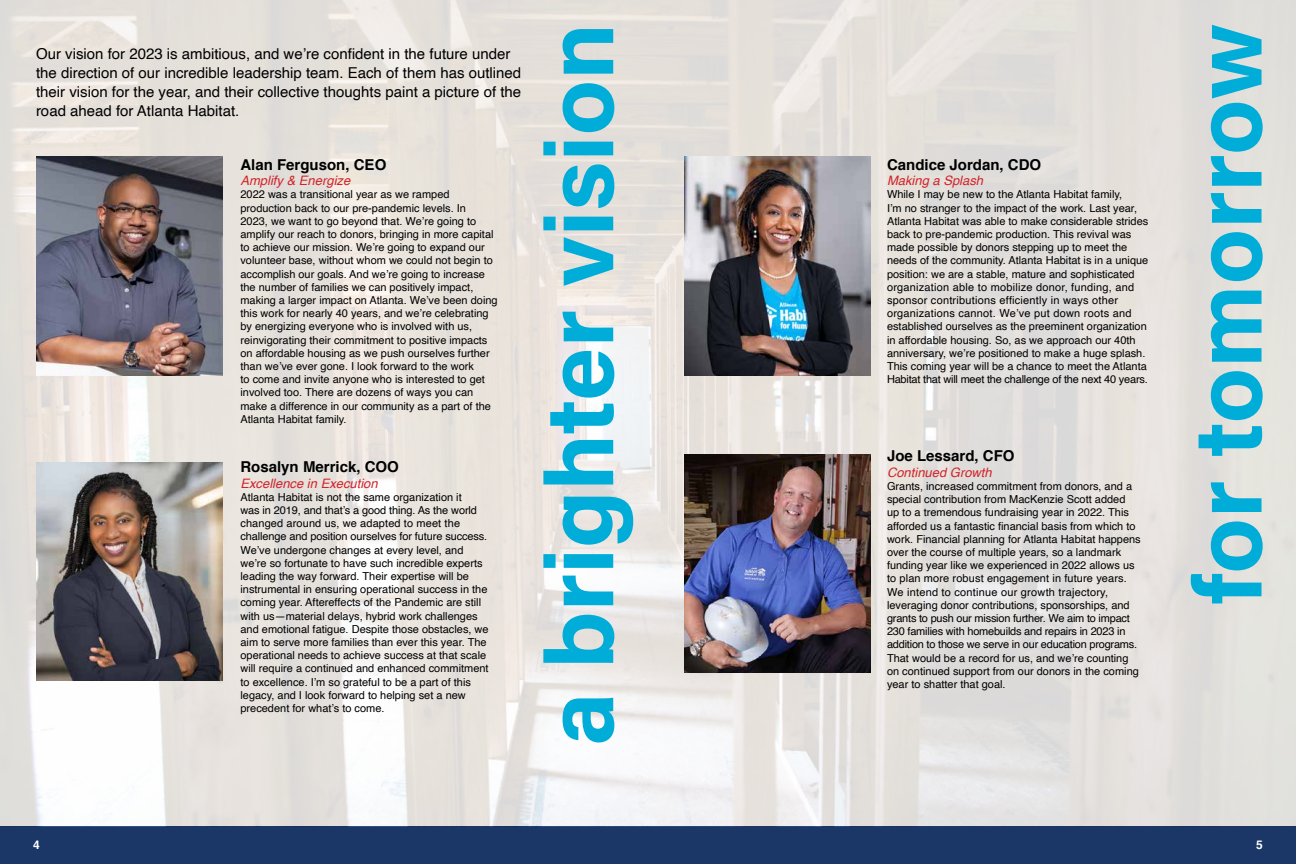
<style>
.page{position:relative;width:1296px;height:864px;background:#fff}
.page>*{position:absolute;margin:0;border:0;box-sizing:border-box;transform-origin:0 0}
.t1{font:95.8px "Acumin Variable Concept";color:#00acd8}
.t2{font:15px/19.2px "Helvetica";color:#000}
.t3{font:700 15px "Helvetica";color:#000}
.t4{font:italic 13px "Helvetica";color:#d2232a}
.t5{font:700 12px "Helvetica";color:#fff}
.t6{font:11px/13.2px "Helvetica";color:#000}
</style>
<div class="page">
<div style="left:0;top:827px;width:665px;height:37px;background:#1a3768"></div>
<div style="left:633px;top:827px;width:663px;height:37px;background:#1a3768"></div>
<img style="left:0;top:0;width:1296px;height:827px">
<img style="left:684px;top:157px;width:186px;height:218px">
<img style="left:684px;top:454px;width:186px;height:219px">
<img style="left:36px;top:157px;width:186px;height:218px">
<img style="left:36px;top:462px;width:186px;height:219px">
<p class="t2" style="left:36px;top:44px;width:487px">Our vision for 2023 is ambitious, and we’re confident in the future under the direction of our incredible leadership team. Each of them has outlined their vision for the year, and their collective thoughts paint a picture of the road ahead for Atlanta Habitat.</p>
<h2 class="t3" style="left:240px;top:152px;width:147px">Alan Ferguson, CEO</h2>
<p class="t4" style="left:240px;top:170px;width:111px">Amplify &amp; Energize</p>
<p class="t6" style="left:240px;top:188px;width:259px">2022 was a transitional year as we ramped production back to our pre-pandemic levels. In<br>2023, we want to go beyond that. We’re going to amplify our reach to donors, bringing in more capital to achieve our mission. We’re going to expand our volunteer base, without whom we could not begin to accomplish our goals. And we’re going to increase the number of families we can positively impact, making a larger impact on Atlanta. We’ve been doing this work for nearly 40 years, and we’re celebrating by energizing everyone who is involved with us, reinvigorating their commitment to positive impacts on affordable housing as we push ourselves further than we’ve ever gone. I look forward to the work<br>to come and invite anyone who is interested to get involved too. There are dozens of ways you can make a difference in our community as a part of the Atlanta Habitat family.</p>
<h2 class="t3" style="left:240px;top:455px;width:160px">Rosalyn Merrick, COO</h2>
<p class="t4" style="left:240px;top:473px;width:139px">Excellence in Execution</p>
<p class="t6" style="left:240px;top:491px;width:250px">Atlanta Habitat is not the same organization it<br>was in 2019, and that’s a good thing. As the world changed around us, we adapted to meet the challenge and position ourselves for future success.<br>We’ve undergone changes at every level, and we’re so fortunate to have such incredible experts leading the way forward. Their expertise will be instrumental in ensuring operational success in the coming year. Aftereffects of the Pandemic are still with us—material delays, hybrid work challenges and emotional fatigue. Despite those obstacles, we aim to serve more families than ever this year. The operational needs to achieve success at that scale will require a continued and enhanced commitment to excellence. I’m so grateful to be a part of this legacy, and I look forward to helping set a new precedent for what’s to come.</p>
<h1 class="t1" style="left:514px;top:746px;width:724px;rotate:-90deg">a brighter vision</h1>
<h2 class="t3" style="left:887px;top:152px;width:156px">Candice Jordan, CDO</h2>
<p class="t4" style="left:887px;top:170px;width:98px">Making a Splash</p>
<p class="t6" style="left:887px;top:188px;width:263px">While I may be new to the Atlanta Habitat family,<br>I’m no stranger to the impact of the work. Last year, Atlanta Habitat was able to make considerable strides back to pre-pandemic production. This revival was made possible by donors stepping up to meet the needs of the community. Atlanta Habitat is in a unique position: we are a stable, mature and sophisticated organization able to mobilize donor, funding, and sponsor contributions efficiently in ways other organizations cannot. We’ve put down roots and established ourselves as the preeminent organization in affordable housing. So, as we approach our 40th anniversary, we’re positioned to make a huge splash.<br>This coming year will be a chance to meet the Atlanta Habitat that will meet the challenge of the next 40 years.</p>
<h2 class="t3" style="left:887px;top:444px;width:129px">Joe Lessard, CFO</h2>
<p class="t4" style="left:887px;top:462px;width:106px">Continued Growth</p>
<p class="t6" style="left:887px;top:480px;width:255px">Grants, increased commitment from donors, and a special contribution from MacKenzie Scott added<br>up to a tremendous fundraising year in 2022. This afforded us a fantastic financial basis from which to work. Financial planning for Atlanta Habitat happens over the course of multiple years, so a landmark funding year like we experienced in 2022 allows us to plan more robust engagement in future years.<br>We intend to continue our growth trajectory, leveraging donor contributions, sponsorships, and grants to push our mission further. We aim to impact 230 families with homebuilds and repairs in 2023 in addition to those we serve in our education programs.<br>That would be a record for us, and we’re counting on continued support from our donors in the coming year to shatter that goal.</p>
<h1 class="t1" style="left:1162px;top:604px;width:583px;rotate:-90deg">for tomorrow</h1>
<p class="t5" style="left:33px;top:835px;width:8px">4</p>
<p class="t5" style="left:1256px;top:835px;width:8px">5</p>
</div>
